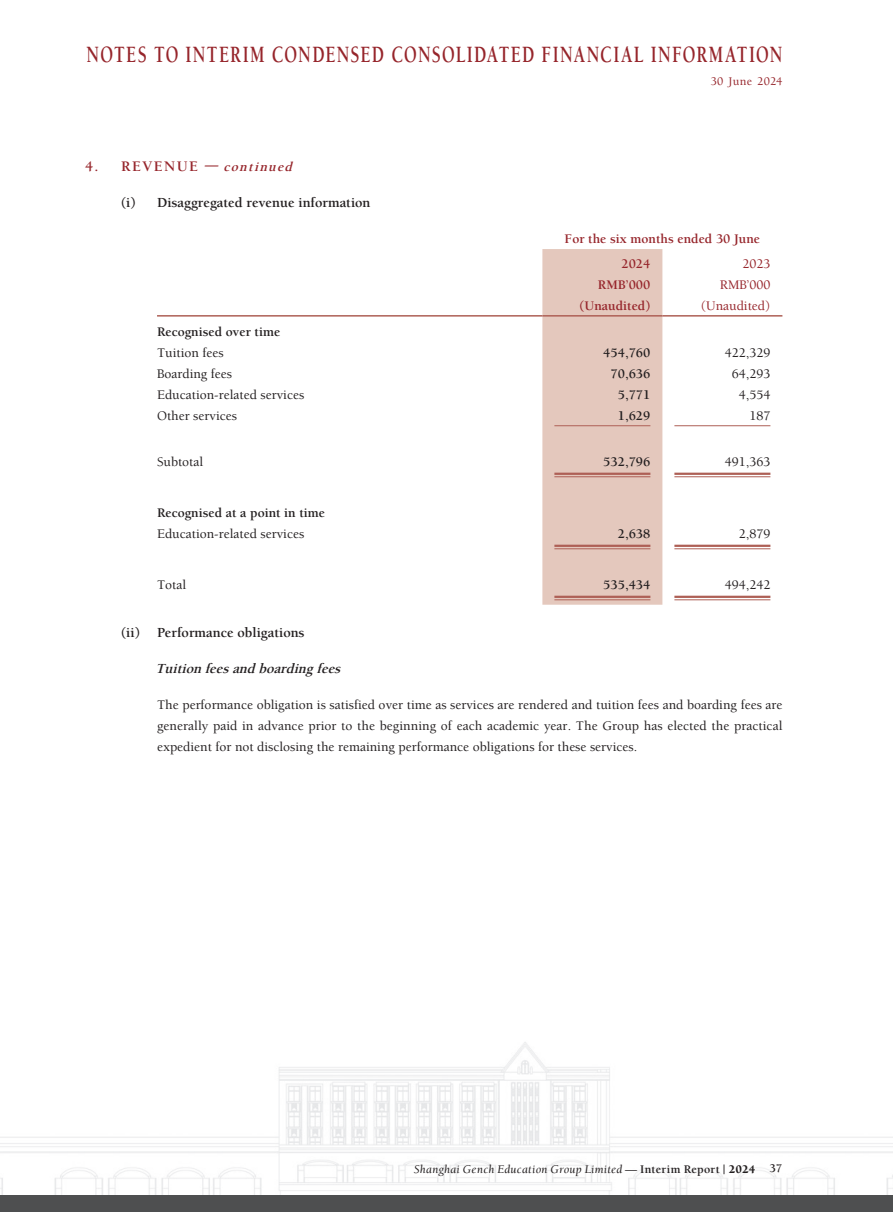
<style>
.page{position:relative;width:893px;height:1212px;background:#fff}
.page>*{position:absolute;margin:0;border:0;box-sizing:border-box;transform-origin:0 0}
.t1{font:700 24px "Berkeley Std";letter-spacing:.07em;color:#96252b;scale:.71 1}
._04___H2{font:700 14.25px "Berkeley Std";color:#231f20}
._05_____H3{font:italic 700 14.25px "Berkeley Std";color:#231f20}
._01_Body_Text{font:500 13.5px/21px "Berkeley Std";color:#231f20;text-align:justify}
._15_Table_Stub{font:500 13.5px "Berkeley Std";color:#231f20}
._01_Body_Text-2{font:700 13.5px "Berkeley Std";color:#96252b}
._15_Table_Stub-2{font:700 13.5px "Berkeley Std";color:#231f20}
._01_Body_Text-3{font:700 13.5px "Berkeley Std";color:#231f20}
._01_Body_Text-4{font:500 13.5px "Berkeley Std";color:#96252b}
._03_H1{font:italic 700 13.5px "Berkeley Std";color:#96252b}
.t2{font:italic 12px "Berkeley Std";letter-spacing:.02em;color:#231f20}
.t3{font:500 12px "Berkeley Std";letter-spacing:.025em;color:#96252b}
.s1{font-style:normal;font-size:15px}
.s2{font-weight:700;font-style:normal}
.s3{font-weight:900;font-style:normal}
</style>
<div class="page">
<img style="left:0;top:1042px;width:893px;height:153px">
<div style="left:0;top:1195px;width:893px;height:17px;background:#4e4f50"></div>
<div style="left:542px;top:249px;width:120px;height:356px;background:#e4c8bd"></div>
<hr style="left:157px;top:315px;width:385px;height:2px;background:#ae6056">
<hr style="left:542px;top:315px;width:120px;height:2px;background:#ae6056">
<hr style="left:662px;top:315px;width:120px;height:2px;background:#ae6056">
<hr style="left:554px;top:425px;width:96px;height:1px;background:#ae6056">
<hr style="left:674px;top:425px;width:96px;height:1px;background:#ae6056">
<hr style="left:554px;top:473px;width:96px;height:2px;background:#ae6056">
<hr style="left:554px;top:476px;width:96px;height:1px;background:#ae6056">
<hr style="left:674px;top:473px;width:96px;height:2px;background:#ae6056">
<hr style="left:674px;top:476px;width:96px;height:1px;background:#ae6056">
<hr style="left:554px;top:545px;width:96px;height:2px;background:#ae6056">
<hr style="left:554px;top:548px;width:96px;height:1px;background:#ae6056">
<hr style="left:674px;top:545px;width:96px;height:2px;background:#ae6056">
<hr style="left:674px;top:548px;width:96px;height:1px;background:#ae6056">
<hr style="left:554px;top:596px;width:96px;height:2px;background:#ae6056">
<hr style="left:554px;top:599px;width:96px;height:1px;background:#ae6056">
<hr style="left:674px;top:596px;width:96px;height:2px;background:#ae6056">
<hr style="left:674px;top:599px;width:96px;height:1px;background:#ae6056">
<h1 class="t1" style="left:87px;top:42px;width:981px">NOTES TO INTERIM CONDENSED CONSOLIDATED FINANCIAL INFORMATION</h1>
<p class="_03_H1" style="left:85px;top:159px;width:213px"><span class="s1">4 . R E V E N U E</span> — continued</p>
<p class="_04___H2" style="left:121px;top:195px;width:251px">(i) Disaggregated revenue information</p>
<p class="t3" style="left:711px;top:75px;width:73px">30 June 2024</p>
<p class="_01_Body_Text-2" style="left:565px;top:231px;width:197px">For the six months ended 30 June</p>
<p class="_01_Body_Text-2" style="left:621px;top:257px;width:30px">2024</p>
<p class="_01_Body_Text-4" style="left:742px;top:257px;width:30px">2023</p>
<p class="_01_Body_Text-2" style="left:598px;top:278px;width:54px">RMB’000</p>
<p class="_01_Body_Text-4" style="left:720px;top:278px;width:52px">RMB’000</p>
<p class="_01_Body_Text-2" style="left:580px;top:299px;width:72px">(Unaudited)</p>
<p class="_01_Body_Text-4" style="left:701px;top:299px;width:71px">(Unaudited)</p>
<p class="_15_Table_Stub-2" style="left:157px;top:324px;width:125px">Recognised over time</p>
<p class="_15_Table_Stub" style="left:157px;top:345px;width:68px">Tuition fees</p>
<p class="_01_Body_Text-3" style="left:603px;top:345px;width:49px">454,760</p>
<p class="_01_Body_Text" style="left:725px;top:342px;width:47px">422,329</p>
<p class="_15_Table_Stub" style="left:157px;top:366px;width:77px">Boarding fees</p>
<p class="_01_Body_Text-3" style="left:610px;top:366px;width:41px">70,636</p>
<p class="_01_Body_Text" style="left:732px;top:363px;width:40px">64,293</p>
<p class="_15_Table_Stub" style="left:157px;top:387px;width:149px">Education-related services</p>
<p class="_01_Body_Text-3" style="left:618px;top:387px;width:34px">5,771</p>
<p class="_01_Body_Text" style="left:739px;top:384px;width:33px">4,554</p>
<p class="_15_Table_Stub" style="left:157px;top:408px;width:81px">Other services</p>
<p class="_01_Body_Text-3" style="left:618px;top:408px;width:34px">1,629</p>
<p class="_01_Body_Text" style="left:749px;top:405px;width:23px">187</p>
<p class="_15_Table_Stub" style="left:157px;top:455px;width:48px">Subtotal</p>
<p class="_01_Body_Text-3" style="left:603px;top:455px;width:49px">532,796</p>
<p class="_01_Body_Text" style="left:725px;top:452px;width:47px">491,363</p>
<p class="_15_Table_Stub-2" style="left:157px;top:506px;width:170px">Recognised at a point in time</p>
<p class="_15_Table_Stub" style="left:157px;top:527px;width:149px">Education-related services</p>
<p class="_01_Body_Text-3" style="left:618px;top:527px;width:34px">2,638</p>
<p class="_01_Body_Text" style="left:739px;top:524px;width:33px">2,879</p>
<p class="_15_Table_Stub" style="left:157px;top:578px;width:31px">Total</p>
<p class="_01_Body_Text-3" style="left:603px;top:578px;width:49px">535,434</p>
<p class="_01_Body_Text" style="left:725px;top:575px;width:47px">494,242</p>
<p class="_04___H2" style="left:121px;top:625px;width:185px">(ii) Performance obligations</p>
<p class="_05_____H3" style="left:156px;top:661px;width:190px">Tuition feesand boardingfees</p>
<p class="_01_Body_Text" style="left:157px;top:695px;width:627px">The performance obligation is satisfied over time as services are rendered and tuition fees and boarding fees are generally paid in advance prior to the beginning of each academic year. The Group has elected the practical expedient for not disclosing the remaining performance obligations for these services.</p>
<p class="t2" style="left:414px;top:1162px;width:370px">Shanghai Gench Education Group Limited — <span class="s2">Interim Report |</span> <span class="s3">2024</span> <span class="s2">37</span></p>
</div>
